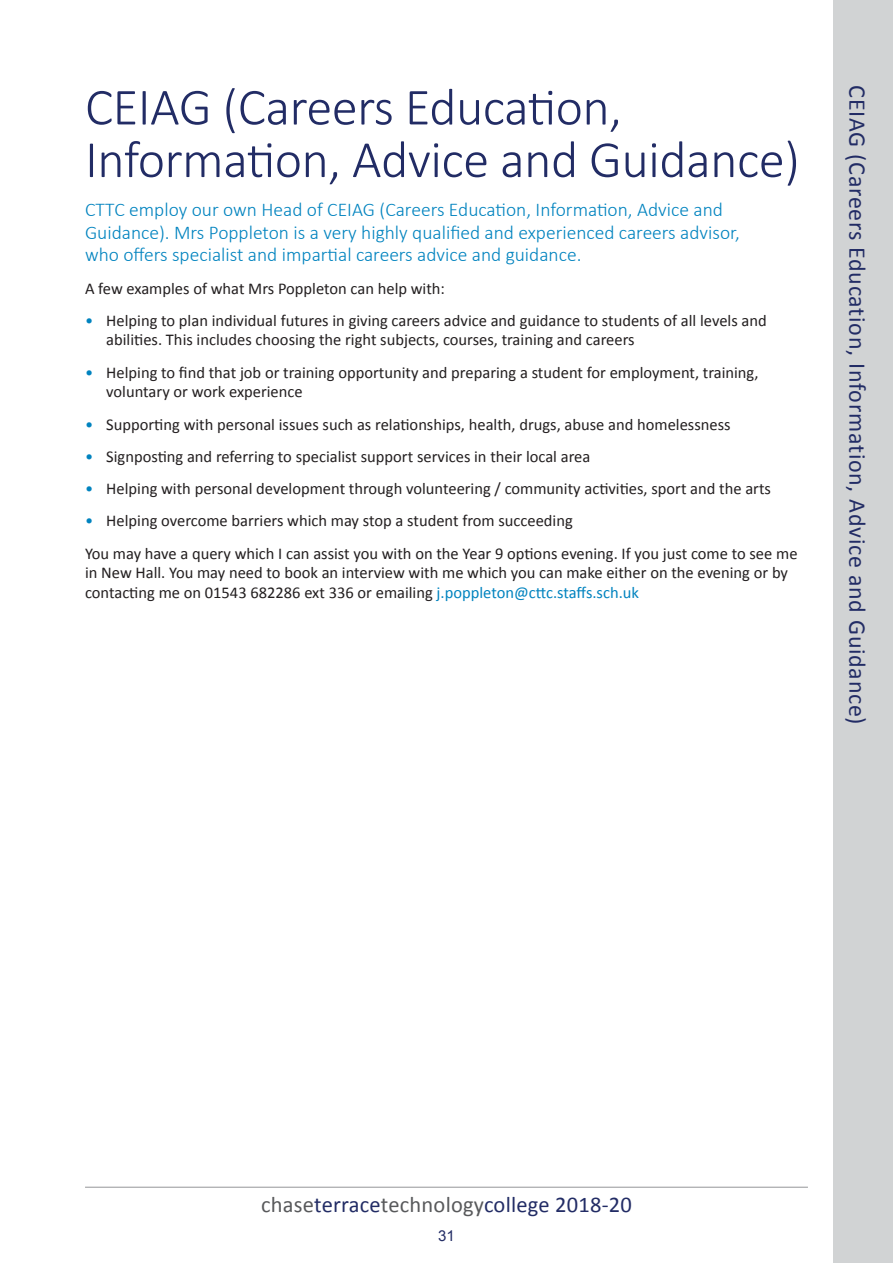
<style>
.page{position:relative;width:893px;height:1263px;background:#fff}
.page>*{position:absolute;margin:0;border:0;box-sizing:border-box;transform-origin:0 0}
.t1{font:300 52.5px/52.5px "Calibri";letter-spacing:-.01em;color:#222c65}
.t2{font:24px "Calibri";letter-spacing:.03em;color:#222c65}
.t3{font:22.5px "Calibri";letter-spacing:.01em;color:#222c65}
.t4{font:300 19.5px/22.5px "Calibri";color:#0083bf}
.t5{font:16.5px/19.5px "Calibri";color:#231f20}
.t6{font:15px "Arial";color:#222c65}
.s1{color:#0083bf}
.s2{color:#58595b}
</style>
<div class="page">
<hr style="left:85px;top:1187px;width:723px;height:1px;background:#949698">
<div style="left:833px;top:0;width:60px;height:1263px;background:#d1d3d4"></div>
<h1 class="t1" style="left:85px;top:80px;width:716px">CEIAG (Careers Education,<br>Information, Advice and Guidance)</h1>
<p class="t4" style="left:85px;top:199px;width:656px">CTTC employ our own Head of CEIAG (Careers Education, Information, Advice and<br>Guidance). Mrs Poppleton is a very highly qualified and experienced careers advisor, who offers specialist and impartial careers advice and guidance.</p>
<p class="t5" style="left:85px;top:279px;width:361px">A few examples of what Mrs Poppleton can help with:</p>
<p class="t5" style="left:106px;top:311px;width:662px;text-indent:-21px"><span class="s1">•</span> Helping to plan individual futures in giving careers advice and guidance to students of all levels and abilities. This includes choosing the right subjects, courses, training and careers</p>
<p class="t5" style="left:106px;top:363px;width:654px;text-indent:-21px"><span class="s1">•</span> Helping to find that job or training opportunity and preparing a student for employment, training, voluntary or work experience</p>
<p class="t5" style="left:85px;top:414px;width:647px"><span class="s1">•</span> Supporting with personal issues such as relationships, health, drugs, abuse and homelessness</p>
<p class="t5" style="left:85px;top:447px;width:507px"><span class="s1">•</span> Signposting and referring to specialist support services in their local area</p>
<p class="t5" style="left:85px;top:479px;width:687px"><span class="s1">•</span> Helping with personal development through volunteering / community activities, sport and the arts</p>
<p class="t5" style="left:85px;top:505px;width:714px;line-height:32.2px"><span class="s1">•</span> Helping overcome barriers which may stop a student from succeeding<br>You may have a query which I can assist you with on the Year 9 options evening. If you just come to see me</p>
<p class="t5" style="left:85px;top:563px;width:704px">in New Hall. You may need to book an interview with me which you can make either on the evening or by contacting me on 01543 682286 ext 336 or emailing <span class="s1">j.poppleton@cttc.staffs.sch.uk</span></p>
<h2 class="t2" style="left:873px;top:85px;width:641px;rotate:90deg">CEIAG (Careers Education, Information, Advice and Guidance)</h2>
<h3 class="t3" style="left:261px;top:1190px;width:372px"><span class="s2">chase</span>terrace<span class="s2">technology</span>college 2018-20</h3>
<p class="t6" style="left:438px;top:1226px;width:18px">31</p>
</div>
